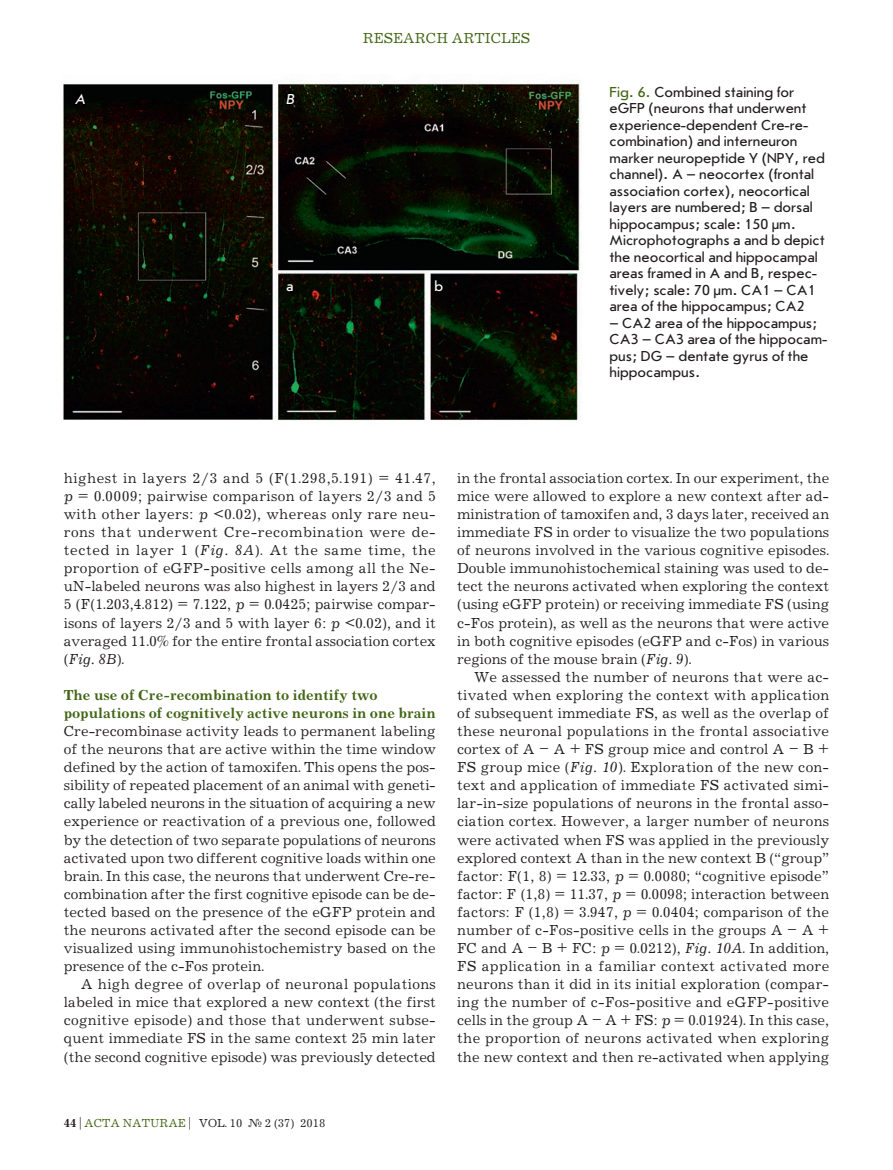
<style>
.page{position:relative;width:893px;height:1170px;background:#fff}
.page>*{position:absolute;margin:0;border:0;box-sizing:border-box;transform-origin:0 0}
.Текст{font:15px/18px "Journal C";color:#231f20;text-align:justify}
.Текст_без_Отступа{font:15px/18px "Journal C";letter-spacing:.01em;color:#231f20;text-align:justify}
.Подпись_Фото{font:15px/16.5px "Journal Sans C";color:#231f20}
.subhead2{font:700 15px/18px "Journal C";color:#426616}
.t1{font:15px "Journal C";color:#426616}
.Подпись_Фото-2{font:italic 15px "Journal Sans C";color:#fff}
.Подпись_Фото-3{font:15px "Journal Sans C";color:#fff}
.t2{font:12px "Journal C";color:#231f20}
.s1{color:#426616}
.s2{font-style:italic}
.s3{font-weight:700}
</style>
<div class="page">
<img style="left:62px;top:80px;width:519px;height:341px">
<p class="Подпись_Фото-2" style="left:75px;top:92px;width:11px">А</p>
<p class="Подпись_Фото-2" style="left:286px;top:92px;width:10px">B</p>
<p class="t1" style="left:363px;top:31px;width:169px">RESEARCH ARTICLES</p>
<p class="Подпись_Фото-3" style="left:286px;top:278px;width:9px">а</p>
<p class="Подпись_Фото-3" style="left:435px;top:278px;width:10px">b</p>
<p class="Подпись_Фото" style="left:609px;top:84px;width:217px"><span class="s1">Fig. 6.</span> Combined staining for eGFP (neurons that underwent experience-dependent Cre-re&shy;combination) and interneuron marker neuropeptide Y (NPY, red channel). A – neocortex (frontal association cortex), neocortical layers are numbered; B – dorsal hippocampus; scale: 150 µm.<br>Microphotographs a and b depict the neocortical and hippocampal areas framed in A and B, respec&shy;tively; scale: 70 µm. CA1 – CA1 area of the hippocampus; CA2</p>
<p class="Подпись_Фото" style="left:609px;top:315px;width:219px">– CA2 area of the hippocampus;<br>CA3 – CA3 area of the hippocam&shy;pus; DG – dentate gyrus of the hippocampus.</p>
<p class="Текст" style="left:64px;top:469px;width:374px">highest in layers 2/3 and 5 (F(1.298,5.191) = 41.47, <span class="s2">p</span> = 0.0009; pairwise comparison of layers 2/3 and 5 with other layers: <span class="s2">p</span> &lt;0.02), whereas only rare neu&shy;rons that underwent Cre-recombination were de&shy;tected in layer 1 (<span class="s2">Fig. 8A</span>). At the same time, the proportion of eGFP-positive cells among all the Ne&shy;uN-labeled neurons was also highest in layers 2/3 and 5 (F(1.203,4.812) = 7.122, <span class="s2">p</span> = 0.0425; pairwise compar&shy;isons of layers 2/3 and 5 with layer 6: <span class="s2">p</span> &lt;0.02), and it averaged 11.0% for the entire frontal association cortex (<span class="s2">Fig. 8B</span>).</p>
<p class="subhead2" style="left:64px;top:686px;width:374px">The use of Cre-recombination to identify two populations of cognitively active neurons in one brain</p>
<p class="Текст_без_Отступа" style="left:64px;top:722px;width:374px">Cre-recombinase activity leads to permanent labeling of the neurons that are active within the time window defined by the action of tamoxifen. This opens the pos&shy;sibility of repeated placement of an animal with geneti&shy;cally labeled neurons in the situation of acquiring a new experience or reactivation of a previous one, followed by the detection of two separate populations of neurons activated upon two different cognitive loads within one brain. In this case, the neurons that underwent Cre-re&shy;combination after the first cognitive episode can be de&shy;tected based on the presence of the eGFP protein and the neurons activated after the second episode can be visualized using immunohistochemistry based on the presence of the c-Fos protein.</p>
<p class="Текст" style="left:64px;top:975px;width:374px;text-indent:17px">A high degree of overlap of neuronal populations labeled in mice that explored a new context (the first cognitive episode) and those that underwent subse&shy;quent immediate FS in the same context 25 min later (the second cognitive episode) was previously detected</p>
<p class="t2" style="left:64px;top:1116px;width:263px"><span class="s3">44</span> | <span class="s1">ACTA NATURAE</span> | VOL. 10 № 2 (37) 2018</p>
<p class="Текст" style="left:457px;top:469px;width:374px">in the frontal association cortex. In our experiment, the mice were allowed to explore a new context after ad&shy;ministration of tamoxifen and, 3 days later, received an immediate FS in order to visualize the two populations of neurons involved in the various cognitive episodes.<br>Double immunohistochemical staining was used to de&shy;tect the neurons activated when exploring the context (using eGFP protein) or receiving immediate FS (using c-Fos protein), as well as the neurons that were active in both cognitive episodes (eGFP and c-Fos) in various regions of the mouse brain (<span class="s2">Fig. 9</span>).</p>
<p class="Текст" style="left:457px;top:668px;width:374px;text-indent:17px">We assessed the number of neurons that were ac&shy;tivated when exploring the context with application of subsequent immediate FS, as well as the overlap of these neuronal populations in the frontal associative cortex of A – A + FS group mice and control A – B + FS group mice (<span class="s2">Fig. 10</span>). Exploration of the new con&shy;text and application of immediate FS activated simi&shy;lar-in-size populations of neurons in the frontal asso&shy;ciation cortex. However, a larger number of neurons were activated when FS was applied in the previously explored context A than in the new context B (“group” factor: F(1, 8) = 12.33, <span class="s2">p</span> = 0.0080; “cognitive episode” factor: F (1,8) = 11.37, <span class="s2">p</span> = 0.0098; interaction between factors: F (1,8) = 3.947, <span class="s2">p</span> = 0.0404; comparison of the number of c-Fos-positive cells in the groups A – A + FC and A – B + FC: <span class="s2">p</span> = 0.0212), <span class="s2">Fig. 10A</span>. In addition, FS application in a familiar context activated more neurons than it did in its initial exploration (compar&shy;ing the number of c-Fos-positive and eGFP-positive cells in the group A – A + FS: <span class="s2">p</span> = 0.01924). In this case, the proportion of neurons activated when exploring the new context and then re-activated when applying</p>
</div>
